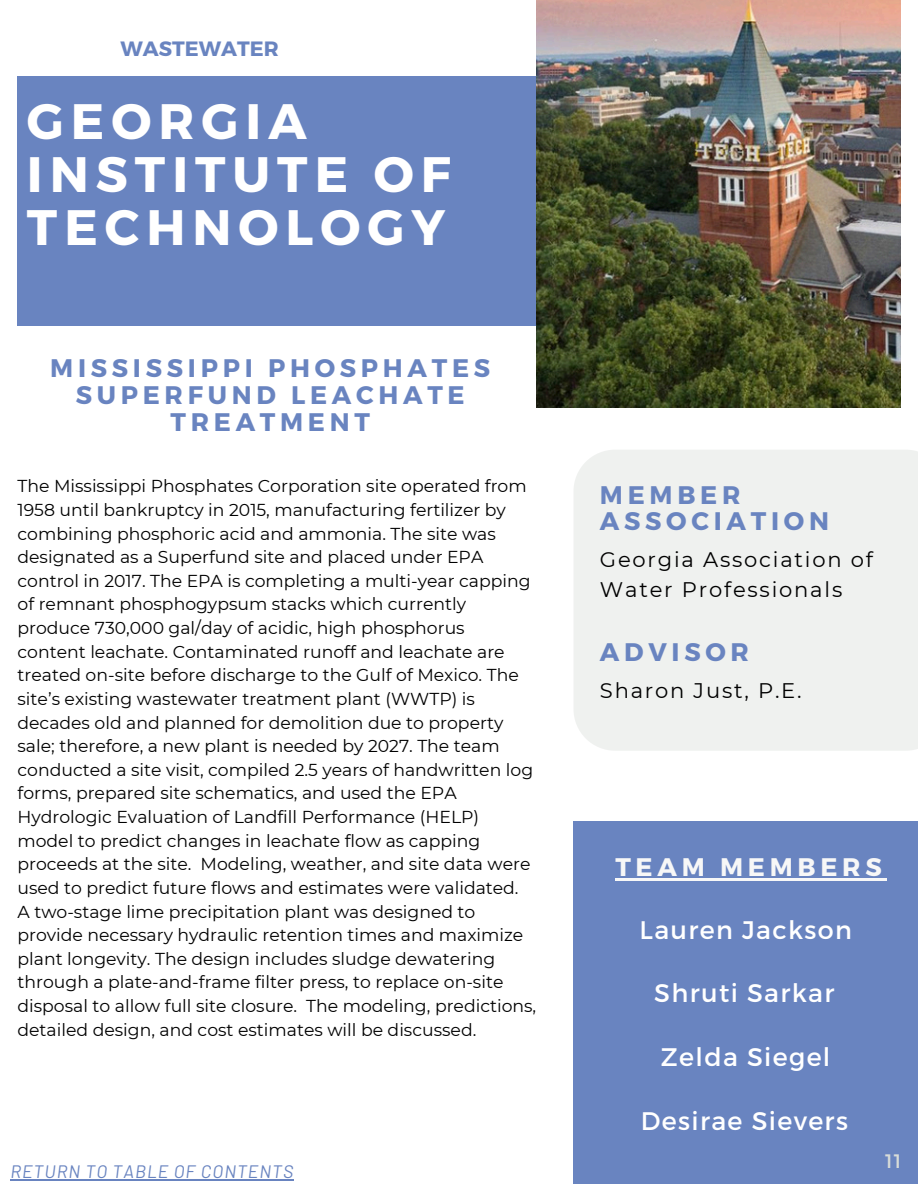
<style>
.page{position:relative;width:918px;height:1188px;background:#fff}
.page>*{position:absolute;margin:0;border:0;box-sizing:border-box;transform-origin:0 0}
.t1{font:700 49.8px/52.8px "Montserrat";letter-spacing:.14em;color:#fff}
.t2{font:700 25.35px/27px "Montserrat";letter-spacing:.185em;color:#6984c0;text-align:center}
.t3{font:25.35px "Montserrat";letter-spacing:.055em;color:#fff}
.t4{font:700 25.35px "Montserrat";letter-spacing:.185em;color:#f7f7f7}
.t5{font:21.15px/30.3px "Montserrat";letter-spacing:.085em;color:#000}
.t6{font:700 20.7px "Montserrat";color:#6984c0}
.t7{font:19.5px "Montserrat";color:#d8dcd8}
.t8{font:italic 18px "Barlow";letter-spacing:.055em;color:#6984c0}
.t9{font:17.25px/23.7px "Montserrat";color:#000}
</style>
<div class="page">
<div style="left:18px;top:77px;width:599px;height:249px;background:#6984c0"></div>
<img style="left:537px;top:0;width:363px;height:407px">
<div style="left:574px;top:450px;width:344px;height:301px;background:#eff1ef"></div>
<div style="left:573px;top:822px;width:345px;height:362px;background:#6984c0"></div>
<hr style="left:615px;top:878px;width:271px;height:3px;background:#f7f7f7">
<hr style="left:10px;top:1179px;width:284px;height:1px;background:#6984c0">
<h1 class="t6" style="left:120px;top:35px;width:160px">WASTEWATER</h1>
<h4 class="t1" style="left:27px;top:93px;width:425px">GEORGIA<br>INSTITUTE OF<br>TECHNOLOGY</h4>
<h2 class="t2" style="left:50px;top:353px;width:442px">MISSISSIPPI PHOSPHATES<br>SUPERFUND LEACHATE<br>TREATMENT</h2>
<h2 class="t9" style="left:18px;top:474px;width:520px">The Mississippi Phosphates Corporation site operated from 1958 until bankruptcy in 2015, manufacturing fertilizer by combining phosphoric acid and ammonia. The site was designated as a Superfund site and placed under EPA control in 2017. The EPA is completing a multi-year capping of remnant phosphogypsum stacks which currently produce 730,000 gal/day of acidic, high phosphorus content leachate. Contaminated runoff and leachate are treated on-site before discharge to the Gulf of Mexico. The site’s existing wastewater treatment plant (WWTP) is decades old and planned for demolition due to property sale; therefore, a new plant is needed by 2027. The team conducted a site visit, compiled 2.5 years of handwritten log forms, prepared site schematics, and used the EPA Hydrologic Evaluation of Landfill Performance (HELP) model to predict changes in leachate flow as capping proceeds at the site. Modeling, weather, and site data were used to predict future flows and estimates were validated.<br>A two-stage lime precipitation plant was designed to provide necessary hydraulic retention times and maximize plant longevity. The design includes sludge dewatering through a plate-and-frame filter press, to replace on-site disposal to allow full site closure. The modeling, predictions, detailed design, and cost estimates will be discussed.</h2>
<p class="t8" style="left:10px;top:1160px;width:284px">RETURN TO TABLE OF CONTENTS</p>
<p class="t2" style="left:600px;top:480px;width:231px;line-height:26.4px;text-align:left">MEMBER<br>ASSOCIATION</p>
<h6 class="t5" style="left:600px;top:544px;width:275px">Georgia Association of<br>Water Professionals</h6>
<h2 class="t2" style="left:600px;top:637px;width:151px">ADVISOR</h2>
<h5 class="t5" style="left:600px;top:676px;width:203px">Sharon Just, P.E.</h5>
<h3 class="t4" style="left:615px;top:851px;width:268px">TEAM MEMBERS</h3>
<h5 class="t3" style="left:640px;top:913px;width:214px">Lauren Jackson</h5>
<h3 class="t3" style="left:654px;top:977px;width:182px">Shruti Sarkar</h3>
<h2 class="t3" style="left:661px;top:1041px;width:171px">Zelda Siegel</h2>
<h3 class="t3" style="left:641px;top:1104px;width:209px">Desirae Sievers</h3>
<h3 class="t7" style="left:885px;top:1148px;width:18px">11</h3>
</div>
